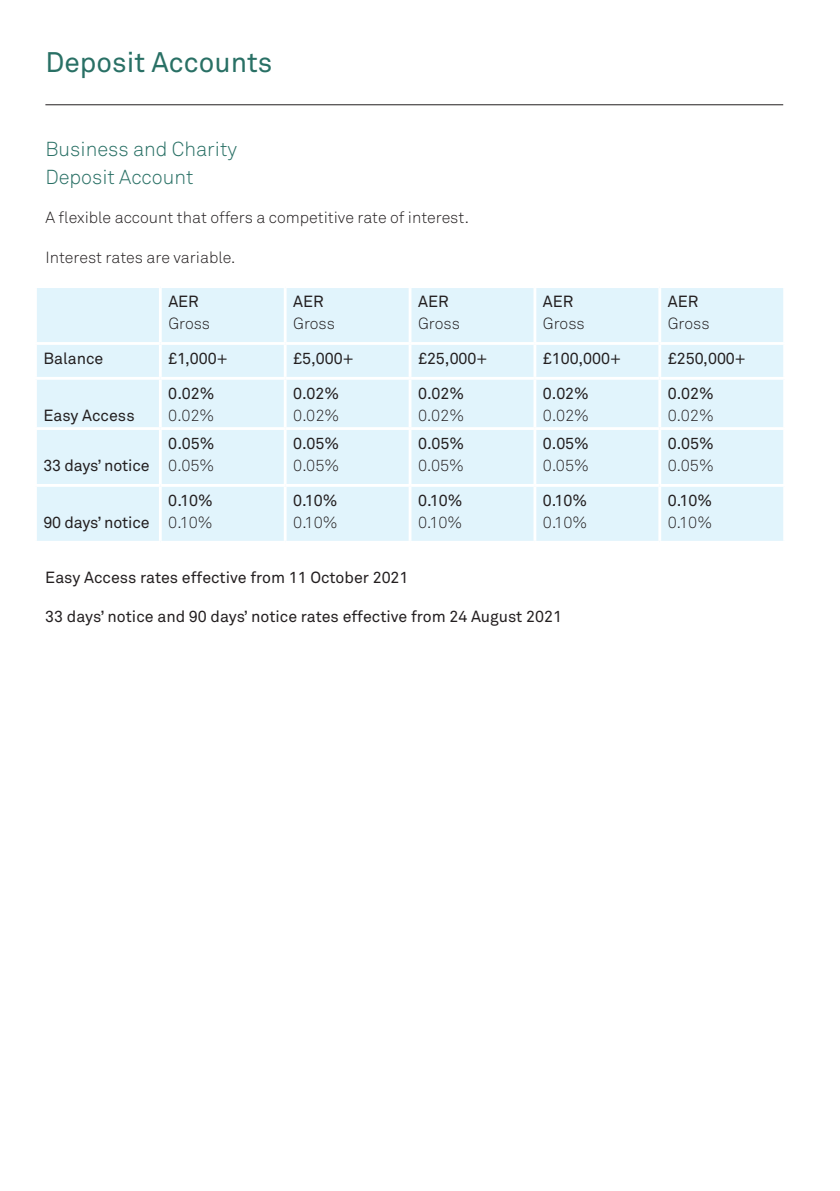
<style>
.page{position:relative;width:840px;height:1191px;background:#fff}
.page>*{position:absolute;margin:0;border:0;box-sizing:border-box;transform-origin:0 0}
.t1{font:28px "Akkurat";color:#297065}
.t2{font:300 20px/28px "Akkurat";color:#297065}
.t3{font:16px "Akkurat";color:#231f20}
.t4{font:300 16px "Akkurat";color:#231f20}
</style>
<div class="page">
<hr style="left:45px;top:104px;width:737px;height:1px;background:#231f20">
<div style="left:37px;top:288px;width:745px;height:253px;background:#e1f4fc"></div>
<hr style="left:159px;top:288px;width:3px;height:54px;background:#fff">
<hr style="left:283px;top:288px;width:3px;height:54px;background:#fff">
<hr style="left:408px;top:288px;width:3px;height:54px;background:#fff">
<hr style="left:533px;top:288px;width:3px;height:54px;background:#fff">
<hr style="left:658px;top:288px;width:2px;height:54px;background:#fff">
<hr style="left:34px;top:342px;width:126px;height:3px;background:#fff">
<hr style="left:160px;top:342px;width:125px;height:3px;background:#fff">
<hr style="left:159px;top:345px;width:3px;height:32px;background:#fff">
<hr style="left:285px;top:342px;width:125px;height:3px;background:#fff">
<hr style="left:283px;top:345px;width:3px;height:32px;background:#fff">
<hr style="left:410px;top:342px;width:124px;height:3px;background:#fff">
<hr style="left:408px;top:345px;width:3px;height:32px;background:#fff">
<hr style="left:534px;top:342px;width:125px;height:3px;background:#fff">
<hr style="left:533px;top:345px;width:3px;height:32px;background:#fff">
<hr style="left:659px;top:342px;width:126px;height:3px;background:#fff">
<hr style="left:658px;top:345px;width:2px;height:32px;background:#fff">
<hr style="left:34px;top:377px;width:126px;height:3px;background:#fff">
<hr style="left:160px;top:377px;width:125px;height:3px;background:#fff">
<hr style="left:159px;top:380px;width:3px;height:47px;background:#fff">
<hr style="left:285px;top:377px;width:125px;height:3px;background:#fff">
<hr style="left:283px;top:380px;width:3px;height:47px;background:#fff">
<hr style="left:410px;top:377px;width:124px;height:3px;background:#fff">
<hr style="left:408px;top:380px;width:3px;height:47px;background:#fff">
<hr style="left:534px;top:377px;width:125px;height:3px;background:#fff">
<hr style="left:533px;top:380px;width:3px;height:47px;background:#fff">
<hr style="left:659px;top:377px;width:126px;height:3px;background:#fff">
<hr style="left:658px;top:380px;width:2px;height:47px;background:#fff">
<hr style="left:34px;top:427px;width:126px;height:3px;background:#fff">
<hr style="left:160px;top:427px;width:125px;height:3px;background:#fff">
<hr style="left:159px;top:430px;width:3px;height:54px;background:#fff">
<hr style="left:285px;top:427px;width:125px;height:3px;background:#fff">
<hr style="left:283px;top:430px;width:3px;height:54px;background:#fff">
<hr style="left:410px;top:427px;width:124px;height:3px;background:#fff">
<hr style="left:408px;top:430px;width:3px;height:54px;background:#fff">
<hr style="left:534px;top:427px;width:125px;height:3px;background:#fff">
<hr style="left:533px;top:430px;width:3px;height:54px;background:#fff">
<hr style="left:659px;top:427px;width:126px;height:3px;background:#fff">
<hr style="left:658px;top:430px;width:2px;height:54px;background:#fff">
<hr style="left:34px;top:484px;width:126px;height:3px;background:#fff">
<hr style="left:160px;top:484px;width:125px;height:3px;background:#fff">
<hr style="left:159px;top:487px;width:3px;height:54px;background:#fff">
<hr style="left:285px;top:484px;width:125px;height:3px;background:#fff">
<hr style="left:283px;top:487px;width:3px;height:54px;background:#fff">
<hr style="left:410px;top:484px;width:124px;height:3px;background:#fff">
<hr style="left:408px;top:487px;width:3px;height:54px;background:#fff">
<hr style="left:534px;top:484px;width:125px;height:3px;background:#fff">
<hr style="left:533px;top:487px;width:3px;height:54px;background:#fff">
<hr style="left:659px;top:484px;width:126px;height:3px;background:#fff">
<hr style="left:658px;top:487px;width:2px;height:54px;background:#fff">
<h1 class="t1" style="left:45px;top:46px;width:228px">Deposit Accounts</h1>
<p class="t2" style="left:45px;top:136px;width:193px">Business and Charity<br>Deposit Account</p>
<p class="t4" style="left:45px;top:208px;width:425px">A flexible account that offers a competitive rate of interest.</p>
<p class="t4" style="left:45px;top:247px;width:191px">Interest rates are variable.</p>
<p class="t3" style="left:168px;top:292px;width:32px">AER</p>
<p class="t4" style="left:168px;top:314px;width:43px">Gross</p>
<p class="t3" style="left:293px;top:292px;width:32px">AER</p>
<p class="t4" style="left:293px;top:314px;width:43px">Gross</p>
<p class="t3" style="left:418px;top:292px;width:32px">AER</p>
<p class="t4" style="left:418px;top:314px;width:43px">Gross</p>
<p class="t3" style="left:542px;top:292px;width:32px">AER</p>
<p class="t4" style="left:542px;top:314px;width:43px">Gross</p>
<p class="t3" style="left:667px;top:292px;width:32px">AER</p>
<p class="t4" style="left:667px;top:314px;width:43px">Gross</p>
<p class="t3" style="left:43px;top:349px;width:61px">Balance</p>
<p class="t3" style="left:168px;top:349px;width:61px">£1,000+</p>
<p class="t3" style="left:293px;top:349px;width:62px">£5,000+</p>
<p class="t3" style="left:418px;top:349px;width:71px">£25,000+</p>
<p class="t3" style="left:542px;top:349px;width:79px">£100,000+</p>
<p class="t3" style="left:667px;top:349px;width:79px">£250,000+</p>
<p class="t3" style="left:43px;top:405px;width:93px">Easy Access</p>
<p class="t3" style="left:168px;top:383px;width:48px">0.02%</p>
<p class="t4" style="left:168px;top:405px;width:48px">0.02%</p>
<p class="t3" style="left:293px;top:383px;width:48px">0.02%</p>
<p class="t4" style="left:293px;top:405px;width:48px">0.02%</p>
<p class="t3" style="left:418px;top:383px;width:48px">0.02%</p>
<p class="t4" style="left:418px;top:405px;width:48px">0.02%</p>
<p class="t3" style="left:542px;top:383px;width:48px">0.02%</p>
<p class="t4" style="left:542px;top:405px;width:48px">0.02%</p>
<p class="t3" style="left:667px;top:383px;width:48px">0.02%</p>
<p class="t4" style="left:667px;top:405px;width:48px">0.02%</p>
<p class="t3" style="left:43px;top:456px;width:108px">33 days’ notice</p>
<p class="t3" style="left:168px;top:434px;width:48px">0.05%</p>
<p class="t4" style="left:168px;top:456px;width:48px">0.05%</p>
<p class="t3" style="left:293px;top:434px;width:48px">0.05%</p>
<p class="t4" style="left:293px;top:456px;width:48px">0.05%</p>
<p class="t3" style="left:418px;top:434px;width:48px">0.05%</p>
<p class="t4" style="left:418px;top:456px;width:48px">0.05%</p>
<p class="t3" style="left:542px;top:434px;width:48px">0.05%</p>
<p class="t4" style="left:542px;top:456px;width:48px">0.05%</p>
<p class="t3" style="left:667px;top:434px;width:48px">0.05%</p>
<p class="t4" style="left:667px;top:456px;width:48px">0.05%</p>
<p class="t3" style="left:43px;top:513px;width:108px">90 days’ notice</p>
<p class="t3" style="left:168px;top:491px;width:46px">0.10%</p>
<p class="t4" style="left:168px;top:512px;width:46px">0.10%</p>
<p class="t3" style="left:293px;top:491px;width:46px">0.10%</p>
<p class="t4" style="left:293px;top:512px;width:46px">0.10%</p>
<p class="t3" style="left:418px;top:491px;width:46px">0.10%</p>
<p class="t4" style="left:418px;top:512px;width:46px">0.10%</p>
<p class="t3" style="left:542px;top:491px;width:46px">0.10%</p>
<p class="t4" style="left:542px;top:512px;width:46px">0.10%</p>
<p class="t3" style="left:667px;top:491px;width:46px">0.10%</p>
<p class="t4" style="left:667px;top:512px;width:46px">0.10%</p>
<p class="t3" style="left:45px;top:568px;width:364px">Easy Access rates effective from 11 October 2021</p>
<p class="t3" style="left:45px;top:607px;width:518px">33 days’ notice and 90 days’ notice rates effective from 24 August 2021</p>
</div>
